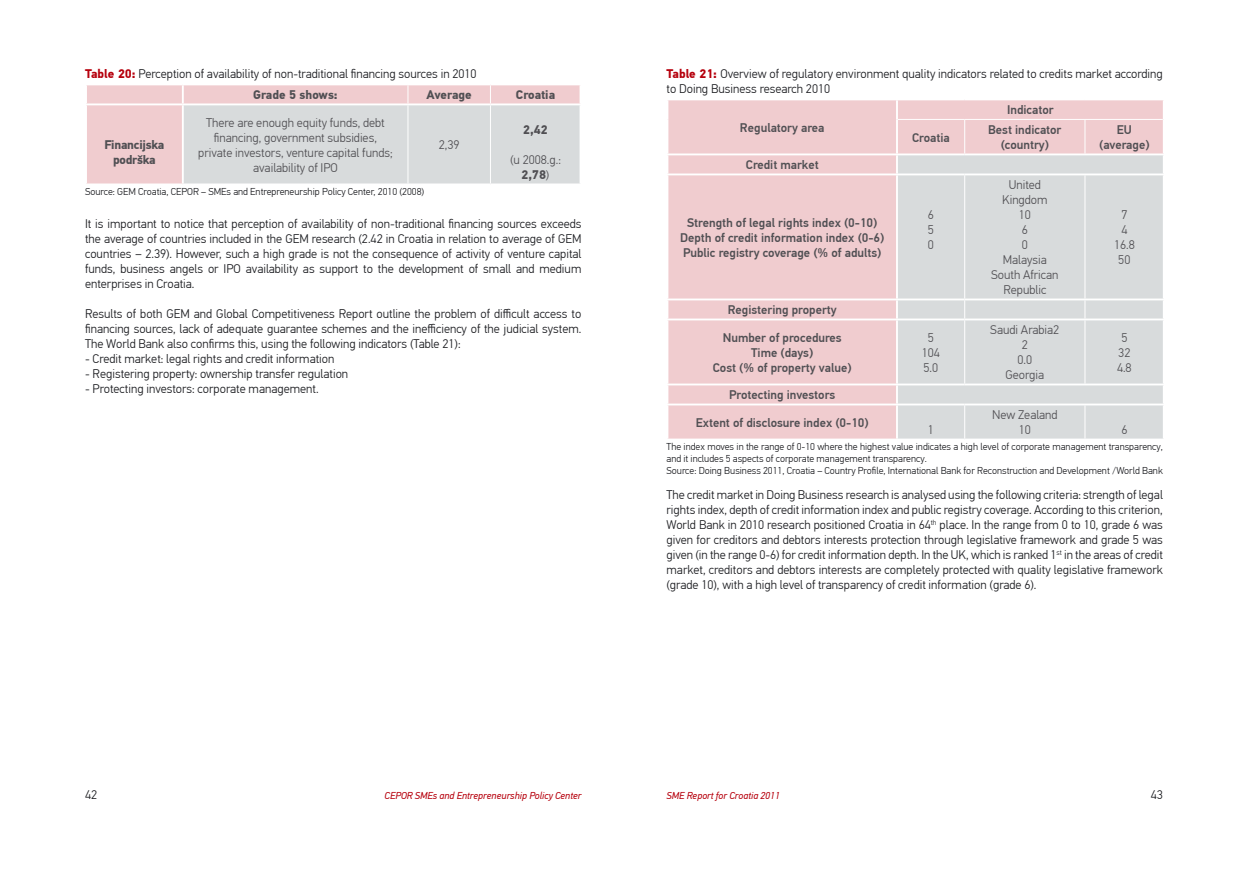
<style>
.page{position:relative;width:1248px;height:886px;background:#fff}
.page>*{position:absolute;margin:0;border:0;box-sizing:border-box;transform-origin:0 0}
.t1{font:300 12.5px/15px "PF Din Text Pro";color:#1b1c20;text-align:justify}
.t2{font:500 12.5px/15px "PF Din Text Pro";color:#504f53;text-align:center}
.t3{font:300 12.5px/15px "PF Din Text Pro";color:#504f53;text-align:center}
.t4{font:700 12.5px/15px "PF Din Text Pro";letter-spacing:-.02em;color:#504f53;text-align:center}
.t5{font:700 12.5px "PF Din Text Pro";color:#504f53}
.t6{font:300 10px/12px "PF Din Text Pro";color:#1b1c20}
.t7{font:italic 10px "PF Din Text Pro";color:#b6000d}
.s1{font-weight:700;color:#b6000d}
.s2{font-weight:700;color:#504f53}
.s3{font-weight:700}
</style>
<div class="page">
<div style="left:87px;top:85px;width:95px;height:98px;background:#f0cccf"></div>
<hr style="left:85px;top:103px;width:98px;height:2px;background:#fff">
<svg style="left:182px;top:85px;width:398px;height:99px;background:#ddd9da"></svg>
<hr style="left:407px;top:105px;width:1px;height:78px;background:#fff">
<hr style="left:490px;top:105px;width:1px;height:78px;background:#fff">
<div style="left:668px;top:100px;width:494px;height:339px;background:#f0cccf"></div>
<div style="left:897px;top:155px;width:265px;height:284px;background:#d8dbdc"></div>
<svg style="left:896px;top:100px;width:1px;height:19px"></svg>
<svg style="left:1162px;top:100px;width:1px;height:19px"></svg>
<hr style="left:897px;top:119px;width:67px;height:1px;background:#fff">
<hr style="left:964px;top:119px;width:120px;height:1px;background:#fff">
<hr style="left:964px;top:120px;width:1px;height:33px;background:#fff">
<hr style="left:1084px;top:119px;width:78px;height:1px;background:#fff">
<hr style="left:1084px;top:120px;width:1px;height:33px;background:#fff">
<hr style="left:896px;top:119px;width:1px;height:34px;background:#fff">
<hr style="left:666px;top:153px;width:230px;height:2px;background:#fff">
<hr style="left:896px;top:153px;width:68px;height:2px;background:#fff">
<svg style="left:896px;top:155px;width:1px;height:18px"></svg>
<hr style="left:964px;top:153px;width:120px;height:2px;background:#fff">
<hr style="left:1084px;top:153px;width:80px;height:2px;background:#fff">
<svg style="left:1162px;top:155px;width:1px;height:18px"></svg>
<hr style="left:666px;top:173px;width:230px;height:2px;background:#fff">
<hr style="left:896px;top:173px;width:68px;height:2px;background:#fff">
<hr style="left:896px;top:175px;width:1px;height:123px;background:#fff">
<hr style="left:964px;top:173px;width:120px;height:2px;background:#fff">
<hr style="left:1084px;top:173px;width:80px;height:2px;background:#fff">
<hr style="left:666px;top:298px;width:230px;height:2px;background:#fff">
<hr style="left:896px;top:298px;width:68px;height:2px;background:#fff">
<svg style="left:896px;top:300px;width:1px;height:18px"></svg>
<hr style="left:964px;top:298px;width:120px;height:2px;background:#fff">
<hr style="left:1084px;top:298px;width:80px;height:2px;background:#fff">
<svg style="left:1162px;top:300px;width:1px;height:18px"></svg>
<hr style="left:666px;top:318px;width:230px;height:2px;background:#fff">
<hr style="left:896px;top:318px;width:68px;height:2px;background:#fff">
<hr style="left:896px;top:320px;width:1px;height:63px;background:#fff">
<hr style="left:964px;top:318px;width:120px;height:2px;background:#fff">
<hr style="left:1084px;top:318px;width:80px;height:2px;background:#fff">
<hr style="left:666px;top:383px;width:230px;height:2px;background:#fff">
<hr style="left:896px;top:383px;width:68px;height:2px;background:#fff">
<svg style="left:896px;top:385px;width:1px;height:19px"></svg>
<hr style="left:964px;top:383px;width:120px;height:2px;background:#fff">
<hr style="left:1084px;top:383px;width:80px;height:2px;background:#fff">
<svg style="left:1162px;top:385px;width:1px;height:19px"></svg>
<hr style="left:666px;top:404px;width:230px;height:1px;background:#fff">
<hr style="left:896px;top:404px;width:68px;height:1px;background:#fff">
<hr style="left:896px;top:405px;width:1px;height:34px;background:#fff">
<hr style="left:964px;top:404px;width:120px;height:1px;background:#fff">
<hr style="left:1084px;top:404px;width:80px;height:1px;background:#fff">
<hr style="left:964px;top:175px;width:1px;height:123px;background:#fff">
<hr style="left:1084px;top:175px;width:1px;height:123px;background:#fff">
<svg style="left:964px;top:300px;width:1px;height:18px"></svg>
<svg style="left:1084px;top:300px;width:1px;height:18px"></svg>
<hr style="left:964px;top:320px;width:1px;height:63px;background:#fff">
<hr style="left:1084px;top:320px;width:1px;height:63px;background:#fff">
<hr style="left:964px;top:405px;width:1px;height:34px;background:#fff">
<hr style="left:1084px;top:405px;width:1px;height:34px;background:#fff">
<p class="t1" style="left:253px;top:64px;width:225px;line-height:20.6px;text-indent:-168px"><span class="s1">Table 20:</span> Perception of availability of non-traditional financing sources in 2010<br><span class="s2">Grade 5 shows:</span></p>
<p class="t4" style="left:426px;top:88px;width:47px">Average</p>
<p class="t5" style="left:516px;top:87px;width:41px">Croatia</p>
<p class="t4" style="left:104px;top:138px;width:61px">Financijska podrška</p>
<p class="t3" style="left:198px;top:115px;width:196px">There are enough equity funds, debt financing, government subsidies, private investors, venture capital funds; availability of IPO</p>
<p class="t3" style="left:439px;top:137px;width:22px">2,39</p>
<p class="t4" style="left:523px;top:123px;width:26px">2,42</p>
<p class="t3" style="left:510px;top:152px;width:52px">(u 2008.g.:<br><span class="s3">2,78</span>)</p>
<p class="t6" style="left:85px;top:186px;width:341px">Source: GEM Croatia, CEPOR – SMEs and Entrepreneurship Policy Center, 2010 (2008)</p>
<p class="t1" style="left:85px;top:216px;width:498px">It is important to notice that perception of availability of non-traditional financing sources exceeds the average of countries included in the GEM research (2.42 in Croatia in relation to average of GEM countries – 2.39). However, such a high grade is not the consequence of activity of venture capital funds, business angels or IPO availability as support to the development of small and medium enterprises in Croatia.</p>
<p class="t1" style="left:85px;top:306px;width:498px">Results of both GEM and Global Competitiveness Report outline the problem of difficult access to financing sources, lack of adequate guarantee schemes and the inefficiency of the judicial system.<br>The World Bank also confirms this, using the following indicators (Table 21):</p>
<p class="t1" style="left:85px;top:351px;width:251px">- Credit market: legal rights and credit information</p>
<p class="t1" style="left:85px;top:366px;width:265px">- Registering property: ownership transfer regulation</p>
<p class="t1" style="left:85px;top:381px;width:235px">- Protecting investors: corporate management.</p>
<p class="t1" style="left:666px;top:67px;width:498px"><span class="s1">Table 21:</span> Overview of regulatory environment quality indicators related to credits market according to Doing Business research 2010</p>
<p class="t2" style="left:740px;top:120px;width:86px">Regulatory area</p>
<p class="t2" style="left:1006px;top:102px;width:48px">Indicator</p>
<p class="t2" style="left:911px;top:130px;width:39px">Croatia</p>
<p class="t2" style="left:988px;top:122px;width:75px">Best indicator (country)</p>
<p class="t2" style="left:1099px;top:122px;width:52px">EU (average)</p>
<p class="t2" style="left:745px;top:157px;width:74px">Credit market</p>
<p class="t2" style="left:680px;top:215px;width:206px">Strength of legal rights index (0-10)<br>Depth of credit information index (0-6)<br>Public registry coverage (% of adults)</p>
<p class="t3" style="left:927px;top:207px;width:8px;text-align:justify">6<br>5<br>0</p>
<p class="t3" style="left:990px;top:177px;width:69px">United<br>Kingdom<br>10<br>6<br>0<br>Malaysia<br>South African<br>Republic</p>
<p class="t3" style="left:1113px;top:207px;width:22px">7<br>4<br>16.8<br>50</p>
<p class="t2" style="left:727px;top:302px;width:111px">Registering property</p>
<p class="t2" style="left:712px;top:330px;width:140px">Number of procedures<br>Time (days)<br>Cost (% of property value)</p>
<p class="t3" style="left:921px;top:330px;width:20px">5<br>104<br>5.0</p>
<p class="t3" style="left:990px;top:322px;width:70px">Saudi Arabia2<br>2<br>0.0<br>Georgia</p>
<p class="t3" style="left:1116px;top:330px;width:16px">5<br>32<br>4.8</p>
<p class="t2" style="left:729px;top:387px;width:108px">Protecting investors</p>
<p class="t2" style="left:695px;top:415px;width:174px">Extent of disclosure index (0-10)</p>
<p class="t3" style="left:927px;top:422px;width:8px">1</p>
<p class="t3" style="left:991px;top:407px;width:67px">New Zealand<br>10</p>
<p class="t3" style="left:1121px;top:422px;width:8px">6</p>
<p class="t6" style="left:666px;top:441px;width:498px">The index moves in the range of 0-10 where the highest value indicates a high level of corporate management transparency, and it includes 5 aspects of corporate management transparency.<br>Source: Doing Business 2011, Croatia – Country Profile, International Bank for Reconstruction and Development /World Bank</p>
<p class="t1" style="left:666px;top:488px;width:498px">The credit market in Doing Business research is analysed using the following criteria: strength of legal rights index, depth of credit information index and public registry coverage. According to this criterion, World Bank in 2010 research positioned Croatia in 64<sup>th</sup> place. In the range from 0 to 10, grade 6 was given for creditors and debtors interests protection through legislative framework and grade 5 was given (in the range 0-6) for credit information depth. In the UK, which is ranked 1<sup>st</sup> in the areas of credit market, creditors and debtors interests are completely protected with quality legislative framework (grade 10), with a high level of transparency of credit information (grade 6).</p>
<p class="t1" style="left:85px;top:787px;width:14px">42</p>
<p class="t7" style="left:384px;top:789px;width:198px">CEPOR SMEs and Entrepreneurship Policy Center</p>
<p class="t7" style="left:666px;top:790px;width:115px">SME Report for Croatia 2011</p>
<p class="t1" style="left:1150px;top:787px;width:14px">43</p>
</div>
